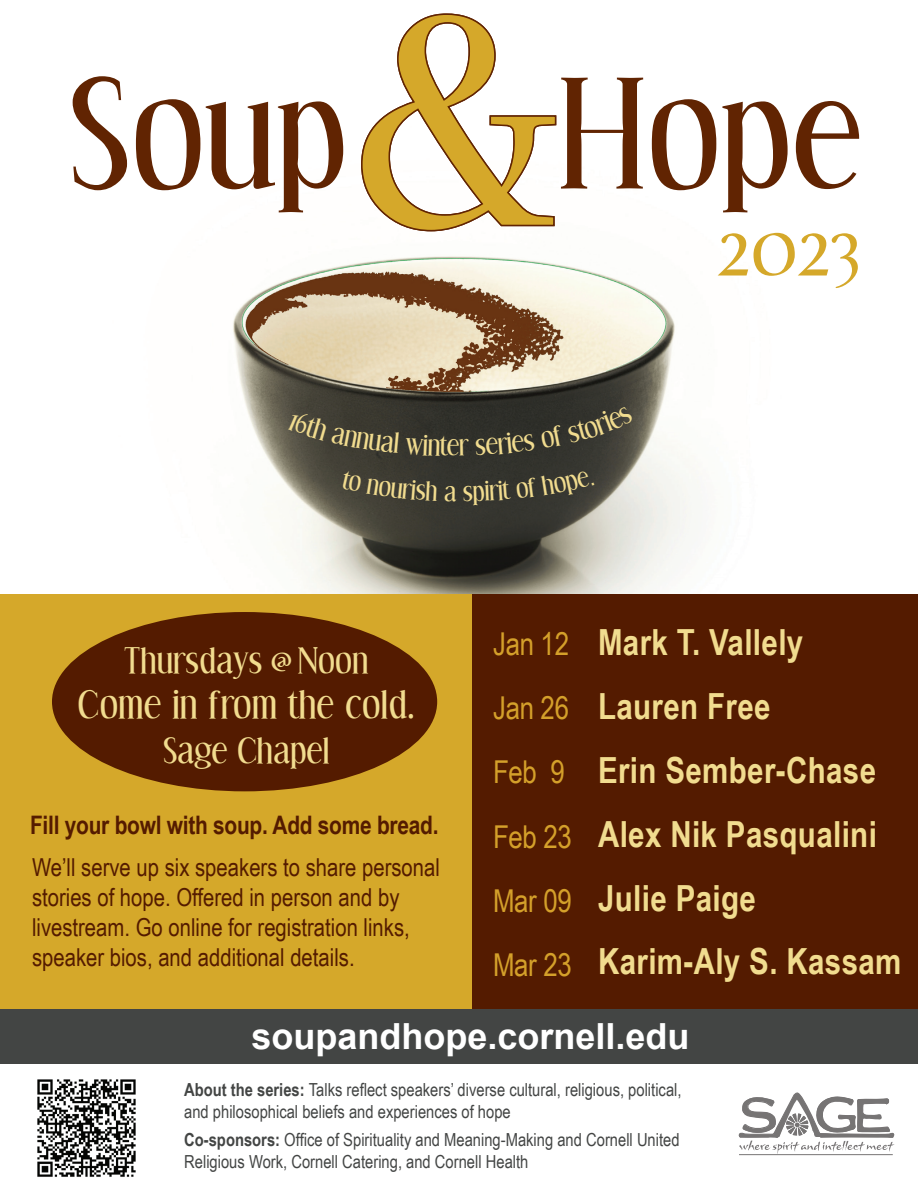
<style>
.page{position:relative;width:918px;height:1188px;background:#fff}
.page>*{position:absolute;margin:0;border:0;box-sizing:border-box;transform-origin:0 0}
.t1{font:150px "STOMP Effloresce";color:#612402}
.t2{font:75px "STOMP Effloresce";color:#d5a82a}
.t3{font:37.5px "STOMP Effloresce";letter-spacing:.01em;color:#f1dc8f}
.t4{font:700 36px/63.9px "Arial Narrow";letter-spacing:.01em;color:#f1dc8f}
.t5{font:700 36px "Arial";color:#fff}
.t6{font:34.5px "STOMP Effloresce";color:#f1dc8f}
.t7{font:31.5px/64.1px "Arial Narrow";letter-spacing:-.01em;color:#d4a02a}
.t8{font:27px "STOMP Effloresce";color:#f1dc8f}
.t9{font:700 25.5px "Arial Narrow";letter-spacing:-.01em;color:#541b00}
.t10{font:24.75px/30px "Arial Narrow";color:#541b00}
.t11{font:18px/21.6px "Arial Narrow";color:#434544}
.s1{font-weight:700}
</style>
<div class="page">
<img style="left:233px;top:256px;width:468px;height:338px">
<svg style="left:361px;top:13px;width:196px;height:219px"></svg>
<div style="left:0;top:1009px;width:918px;height:54px;background:#434544"></div>
<div style="left:0;top:594px;width:474px;height:415px;background:#d5a82a"></div>
<div style="left:52px;top:612px;width:385px;height:179px;background:#541b00;border-radius:50%"></div>
<div style="left:473px;top:594px;width:445px;height:415px;background:#541b00"></div>
<hr style="left:739px;top:1154px;width:154px;height:1px;background:#231f20">
<svg style="left:738px;top:1092px;width:157px;height:62px"></svg>
<img style="left:37px;top:1079px;width:99px;height:98px">
<svg style="left:287px;top:412px;width:161px;height:43px;background:#3e3c33"></svg>
<svg style="left:459px;top:439px;width:10px;height:16px"></svg>
<svg style="left:476px;top:432px;width:59px;height:23px"></svg>
<svg style="left:541px;top:406px;width:93px;height:42px;background:#373730"></svg>
<svg style="left:341px;top:470px;width:97px;height:30px;background:#3e3c33"></svg>
<svg style="left:445px;top:486px;width:12px;height:15px"></svg>
<div style="left:464px;top:471px;width:130px;height:34px;background:#35352f"></div>
<h1 class="t1" style="left:67px;top:61px;width:282px">Soup</h1>
<h1 class="t1" style="left:558px;top:61px;width:305px">Hope</h1>
<h3 class="t8" style="left:447px;top:432px;width:14px">e</h3>
<h2 class="t2" style="left:717px;top:212px;width:145px">2023</h2>
<h3 class="t6" style="left:124px;top:644px;width:246px">Thursdays @ Noon</h3>
<h3 class="t3" style="left:77px;top:687px;width:339px">Come in from the cold.</h3>
<h3 class="t6" style="left:163px;top:734px;width:168px">Sage Chapel</h3>
<h3 class="t9" style="left:30px;top:806px;width:410px">Fill your bowl with soup. Add some bread.</h3>
<h3 class="t10" style="left:32px;top:851px;width:409px">We’ll serve up six speakers to share personal stories of hope. Offered in person and by livestream. Go online for registration links, speaker bios, and additional details.</h3>
<h3 class="t7" style="left:493px;top:611px;width:80px">Jan 12<br>Jan 26<br>Feb 9<br>Feb 23<br>Mar 09<br>Mar 23</h3>
<h3 class="t4" style="left:598px;top:609px;width:305px">Mark T. Vallely<br>Lauren Free<br>Erin Sember-Chase<br>Alex Nik Pasqualini<br>Julie Paige<br>Karim-Aly S. Kassam</h3>
<h3 class="t5" style="left:252px;top:1011px;width:440px">soupandhope.cornell.edu</h3>
<p class="t11" style="left:184px;top:1079px;width:499px"><span class="s1">About the series:</span> Talks reflect speakers’ diverse cultural, religious, political, and philosophical beliefs and experiences of hope</p>
<p class="t11" style="left:184px;top:1129px;width:497px"><span class="s1">Co-sponsors:</span> Office of Spirituality and Meaning-Making and Cornell United<br>Religious Work, Cornell Catering, and Cornell Health</p>
</div>
